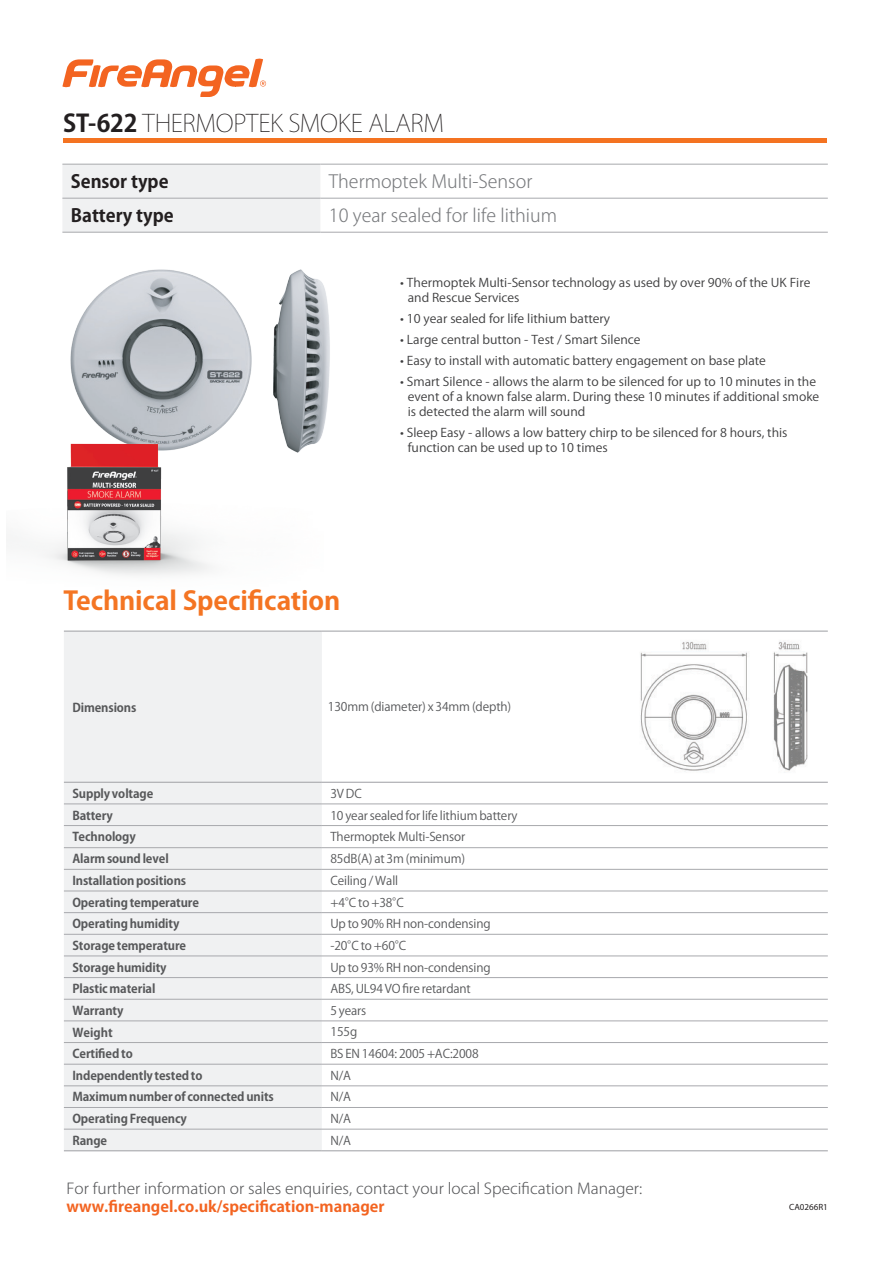
<style>
.page{position:relative;width:893px;height:1263px;background:#fff}
.page>*{position:absolute;margin:0;border:0;box-sizing:border-box;transform-origin:0 0}
.t1{font:700 25.5px "Koz Go Pro";letter-spacing:-.005em;color:#f47422;scale:1.04 1}
.t2{font:200 24px "Koz Go Pro";letter-spacing:-.01em;color:#231f20}
.t3{font:300 18px "Koz Go Pr 6 N";color:#787a7d}
.t4{font:700 18px "Koz Go Pr 6 N";color:#231f20}
.t5{font:300 15px "Koz Go Pr 6 N";color:#57585a;scale:1.04 1}
.t6{font:700 15px "Koz Go Pr 6 N";color:#f36421;scale:1.04 1}
.t7{font:12px/15px "Koz Go Pro";color:#3e3e3f;scale:1.04 1}
.t8{font:700 12px "Koz Go Pro";letter-spacing:-.01em;color:#57585a}
.t9{font:12px "Koz Go Pro";letter-spacing:-.01em;color:#57585a}
.t10{font:9px "Myriad Pro";color:#231f20}
.s1{font-weight:700}
</style>
<div class="page">
<div style="left:64px;top:635px;width:258px;height:515px;background:#f0f1f2"></div>
<svg style="left:322px;top:804px;width:506px;height:325px"></svg>
<hr style="left:322px;top:630px;width:506px;height:2px;background:#a8a9ad">
<hr style="left:64px;top:782px;width:258px;height:1px;background:#a8a9ad">
<hr style="left:322px;top:782px;width:506px;height:1px;background:#a8a9ad">
<hr style="left:64px;top:1150px;width:258px;height:1px;background:#a8a9ad">
<hr style="left:322px;top:1150px;width:506px;height:1px;background:#a8a9ad">
<hr style="left:64px;top:803px;width:258px;height:1px;background:#a8a9ad">
<hr style="left:322px;top:803px;width:506px;height:1px;background:#a8a9ad">
<hr style="left:64px;top:825px;width:258px;height:1px;background:#a8a9ad">
<hr style="left:322px;top:825px;width:506px;height:1px;background:#a8a9ad">
<hr style="left:64px;top:847px;width:258px;height:1px;background:#a8a9ad">
<hr style="left:322px;top:847px;width:506px;height:1px;background:#a8a9ad">
<hr style="left:64px;top:869px;width:258px;height:1px;background:#a8a9ad">
<hr style="left:322px;top:869px;width:506px;height:1px;background:#a8a9ad">
<hr style="left:64px;top:891px;width:258px;height:1px;background:#a8a9ad">
<hr style="left:322px;top:891px;width:506px;height:1px;background:#a8a9ad">
<hr style="left:64px;top:912px;width:258px;height:1px;background:#a8a9ad">
<hr style="left:322px;top:912px;width:506px;height:1px;background:#a8a9ad">
<hr style="left:64px;top:934px;width:258px;height:1px;background:#a8a9ad">
<hr style="left:322px;top:934px;width:506px;height:1px;background:#a8a9ad">
<hr style="left:64px;top:955px;width:258px;height:1px;background:#a8a9ad">
<hr style="left:322px;top:955px;width:506px;height:1px;background:#a8a9ad">
<hr style="left:64px;top:977px;width:258px;height:1px;background:#a8a9ad">
<hr style="left:322px;top:977px;width:506px;height:1px;background:#a8a9ad">
<hr style="left:64px;top:999px;width:258px;height:1px;background:#a8a9ad">
<hr style="left:322px;top:999px;width:506px;height:1px;background:#a8a9ad">
<hr style="left:64px;top:1020px;width:258px;height:1px;background:#a8a9ad">
<hr style="left:322px;top:1020px;width:506px;height:1px;background:#a8a9ad">
<hr style="left:64px;top:1042px;width:258px;height:1px;background:#a8a9ad">
<hr style="left:322px;top:1042px;width:506px;height:1px;background:#a8a9ad">
<hr style="left:64px;top:1064px;width:258px;height:1px;background:#a8a9ad">
<hr style="left:322px;top:1064px;width:506px;height:1px;background:#a8a9ad">
<hr style="left:64px;top:1085px;width:258px;height:1px;background:#a8a9ad">
<hr style="left:322px;top:1085px;width:506px;height:1px;background:#a8a9ad">
<hr style="left:64px;top:1107px;width:258px;height:1px;background:#a8a9ad">
<hr style="left:322px;top:1107px;width:506px;height:1px;background:#a8a9ad">
<hr style="left:64px;top:1129px;width:258px;height:1px;background:#a8a9ad">
<hr style="left:322px;top:1129px;width:506px;height:1px;background:#a8a9ad">
<div style="left:63px;top:138px;width:764px;height:5px;background:#f47321"></div>
<img style="left:273px;top:269px;width:57px;height:157px">
<img style="left:70px;top:269px;width:182px;height:101px">
<div style="left:62px;top:165px;width:258px;height:67px;background:#f0f1f2"></div>
<hr style="left:62px;top:164px;width:258px;height:1px;background:#a8a9ad">
<hr style="left:320px;top:164px;width:508px;height:1px;background:#a8a9ad">
<hr style="left:62px;top:198px;width:258px;height:1px;background:#a8a9ad">
<hr style="left:320px;top:198px;width:508px;height:1px;background:#a8a9ad">
<hr style="left:62px;top:232px;width:258px;height:1px;background:#a8a9ad">
<hr style="left:320px;top:232px;width:508px;height:1px;background:#a8a9ad">
<svg style="left:62px;top:59px;width:204px;height:37px"></svg>
<img style="left:640px;top:641px;width:168px;height:130px">
<img style="left:7px;top:370px;width:317px;height:265px">
<h2 class="t2" style="left:63px;top:108px;width:383px"><span class="s1">ST-622</span> THERMOPTEK SMOKE ALARM</h2>
<h3 class="t4" style="left:71px;top:172px;width:99px">Sensor type</h3>
<h3 class="t3" style="left:329px;top:172px;width:205px">Thermoptek Multi-Sensor</h3>
<h3 class="t4" style="left:71px;top:206px;width:104px">Battery type</h3>
<h3 class="t3" style="left:329px;top:206px;width:230px">10 year sealed for life lithium</h3>
<h1 class="t1" style="left:63px;top:584px;width:268px">Technical Specification</h1>
<p class="t7" style="left:408px;top:276px;width:389px;text-indent:-8px">• Thermoptek Multi-Sensor technology as used by over 90% of the UK Fire and Rescue Services</p>
<p class="t7" style="left:400px;top:312px;width:203px">• 10 year sealed for life lithium battery</p>
<p class="t7" style="left:400px;top:333px;width:233px">• Large central button - Test / Smart Silence</p>
<p class="t7" style="left:400px;top:354px;width:353px">• Easy to install with automatic battery engagement on base plate</p>
<p class="t7" style="left:408px;top:375px;width:397px;text-indent:-8px">• Smart Silence - allows the alarm to be silenced for up to 10 minutes in the event of a known false alarm. During these 10 minutes if additional smoke is detected the alarm will sound</p>
<p class="t7" style="left:408px;top:426px;width:367px;text-indent:-8px">• Sleep Easy - allows a low battery chirp to be silenced for 8 hours, this function can be used up to 10 times</p>
<p class="t8" style="left:72px;top:699px;width:66px">Dimensions</p>
<p class="t9" style="left:328px;top:699px;width:185px">130mm (diameter) x 34mm (depth)</p>
<p class="t8" style="left:72px;top:786px;width:82px">Supply voltage</p>
<p class="t9" style="left:330px;top:786px;width:33px">3V DC</p>
<p class="t8" style="left:72px;top:807px;width:42px">Battery</p>
<p class="t9" style="left:330px;top:807px;width:188px">10 year sealed for life lithium battery</p>
<p class="t8" style="left:72px;top:829px;width:65px">Technology</p>
<p class="t9" style="left:330px;top:829px;width:136px">Thermoptek Multi-Sensor</p>
<p class="t8" style="left:72px;top:851px;width:98px">Alarmsoundlevel</p>
<p class="t9" style="left:330px;top:851px;width:136px">85dB(A) at 3m (minimum)</p>
<p class="t8" style="left:72px;top:873px;width:115px">Installationpositions</p>
<p class="t9" style="left:330px;top:873px;width:69px">Ceiling / Wall</p>
<p class="t8" style="left:72px;top:894px;width:128px">Operatingtemperature</p>
<p class="t9" style="left:330px;top:894px;width:75px">+4°C to +38°C</p>
<p class="t8" style="left:72px;top:916px;width:108px">Operatinghumidity</p>
<p class="t9" style="left:330px;top:916px;width:162px">Up to 90% RH non-condensing</p>
<p class="t8" style="left:72px;top:938px;width:115px">Storage temperature</p>
<p class="t9" style="left:330px;top:938px;width:77px">-20°C to +60°C</p>
<p class="t8" style="left:72px;top:959px;width:96px">Storagehumidity</p>
<p class="t9" style="left:330px;top:959px;width:162px">Up to 93% RH non-condensing</p>
<p class="t8" style="left:72px;top:981px;width:84px">Plasticmaterial</p>
<p class="t9" style="left:330px;top:981px;width:142px">ABS, UL94 VO fire retardant</p>
<p class="t8" style="left:72px;top:1003px;width:53px">Warranty</p>
<p class="t9" style="left:330px;top:1003px;width:37px">5 years</p>
<p class="t8" style="left:72px;top:1024px;width:42px">Weight</p>
<p class="t9" style="left:330px;top:1024px;width:29px">155g</p>
<p class="t8" style="left:72px;top:1046px;width:62px">Certifiedto</p>
<p class="t9" style="left:330px;top:1046px;width:150px">BS EN 14604: 2005 +AC:2008</p>
<p class="t8" style="left:72px;top:1068px;width:132px">Independently testedto</p>
<p class="t9" style="left:330px;top:1067px;width:22px">N/A</p>
<p class="t8" style="left:72px;top:1089px;width:203px">Maximumnumberof connectedunits</p>
<p class="t9" style="left:330px;top:1089px;width:22px">N/A</p>
<p class="t8" style="left:72px;top:1111px;width:116px">OperatingFrequency</p>
<p class="t9" style="left:330px;top:1111px;width:22px">N/A</p>
<p class="t8" style="left:72px;top:1133px;width:36px">Range</p>
<p class="t9" style="left:330px;top:1132px;width:22px">N/A</p>
<p class="t5" style="left:67px;top:1179px;width:555px">For further information or sales enquiries, contact your local Specification Manager:</p>
<p class="t6" style="left:67px;top:1197px;width:307px">www.fireangel.co.uk/specification-manager</p>
<p class="t10" style="left:789px;top:1201px;width:40px">CA0266R1</p>
</div>
